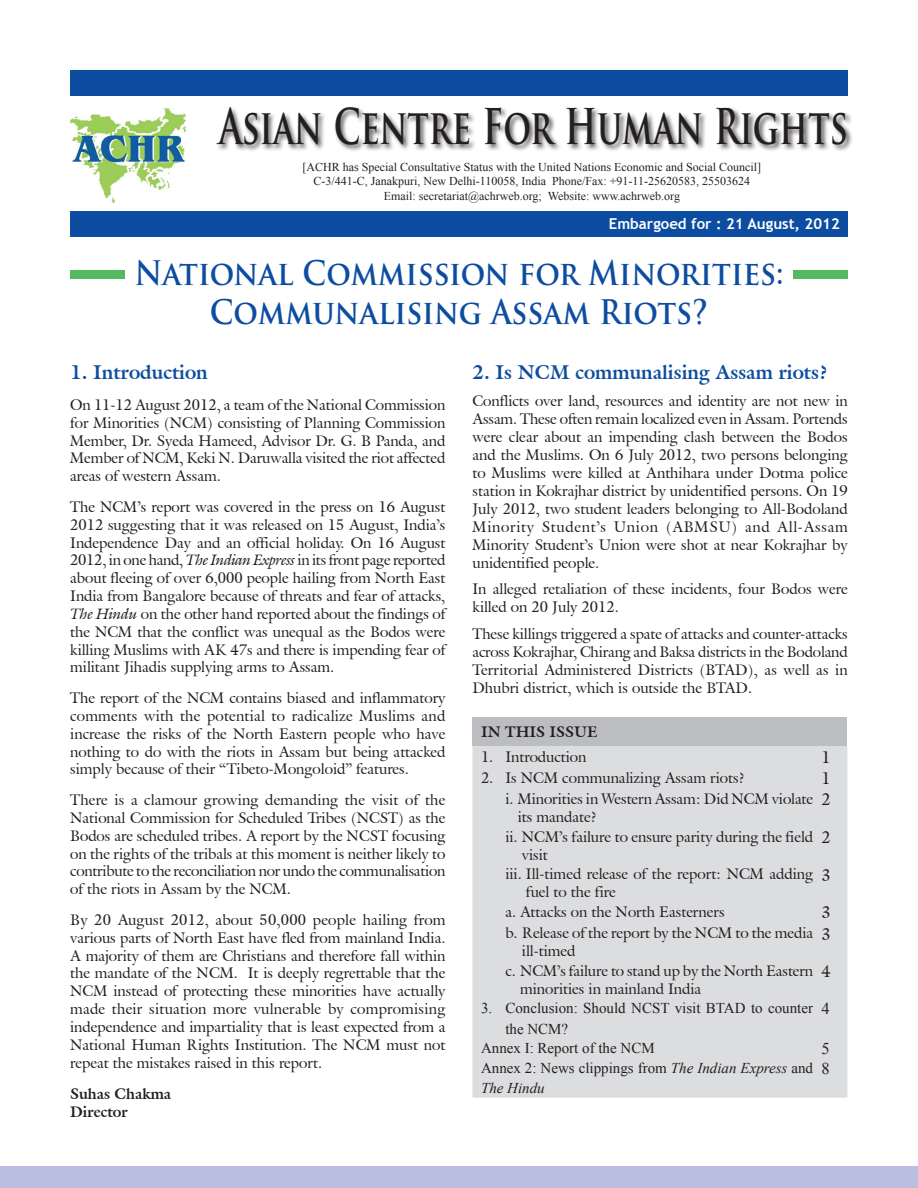
<style>
.page{position:relative;width:918px;height:1188px;background:#fff}
.page>*{position:absolute;margin:0;border:0;box-sizing:border-box;transform-origin:0 0}
.t1{font:700 48px "Trajan Pro";color:#231f20;scale:.7 1}
.t2{font:700 33px/39.6px "Trajan Pro";color:#0d4da1;text-align:center;scale:.9 1}
.para_head{font:700 19.5px "Galliard IT Cby BT";color:#0d4da1}
.BODY_TEXT{font:16.5px "Galliard IT Cby BT";color:#231f20}
.BODY_TEXT-2{font:16.5px "Times New Roman";color:#231f20}
.BODY_TEXT-3{font:15px/17.9px "Galliard IT Cby BT";color:#231f20;text-align:justify}
.BODY_TEXT-4{font:15px/20.7px "Times New Roman";color:#231f20}
.BODY_TEXT-5{font:700 15px "Galliard IT Cby BT";color:#231f20}
.t3{font:700 15px "Trebuchet MS";color:#fff}
.t4{font:12px "Times New Roman";color:#231f20}
.s1{font-style:italic}
</style>
<div class="page">
<div style="left:70px;top:270px;width:778px;height:9px;background:#53ba61"></div>
<div style="left:215px;top:106px;width:702px;height:77px;background:#231f20;opacity:.75"></div>
<div style="left:70px;top:70px;width:778px;height:26px;background:#0d4da1"></div>
<div style="left:70px;top:211px;width:778px;height:26px;background:#0d4da1"></div>
<div style="left:125px;top:254px;width:668px;height:41px;background:#fff"></div>
<img style="left:70px;top:109px;width:116px;height:93px">
<div style="left:0;top:1167px;width:918px;height:21px;background:#babfe0"></div>
<div style="left:472px;top:718px;width:375px;height:28px;background:#bcbdc0"></div>
<div style="left:472px;top:746px;width:375px;height:352px;background:#dcdddf"></div>
<p class="t1" style="left:219px;top:97px;width:900px">Asian Centre For Human Rights</p>
<p class="t4" style="left:303px;top:159px;width:460px">[achr has Special Consultative Status with the United Nations Economic and Social Council]</p>
<p class="t4" style="left:314px;top:173px;width:438px">C-3/441-C, Janakpuri, New Delhi-110058, India Phone/Fax: +91-11-25620583, 25503624</p>
<p class="t4" style="left:384px;top:188px;width:298px">Email: secretariat@achrweb.org; Website: www.achrweb.org</p>
<p class="t3" style="left:609px;top:215px;width:233px">Embargoed for : 21 August, 2012</p>
<p class="t2" style="left:134px;top:253px;width:723px">National Commission for Minorities:<br>Communalising Assam Riots?</p>
<p class="para_head" style="left:70px;top:360px;width:139px">1. Introduction</p>
<p class="BODY_TEXT-3" style="left:70px;top:396px;width:377px">On 11-12 August 2012, a team of the National Commission for Minorities (NCM) consisting of Planning Commission Member, Dr. Syeda Hameed, Advisor Dr. G. B Panda, and Member of NCM, Keki N. Daruwalla visited the riot affected areas of western Assam.</p>
<p class="BODY_TEXT-3" style="left:70px;top:498px;width:377px">The NCM’s report was covered in the press on 16 August 2012 suggesting that it was released on 15 August, India’s Independence Day and an official holiday. On 16 August 2012, in one hand, <span class="s1">The Indian Express</span> in its front page reported about fleeing of over 6,000 people hailing from North East India from Bangalore because of threats and fear of attacks, <span class="s1">The Hindu</span> on the other hand reported about the findings of the NCM that the conflict was unequal as the Bodos were killing Muslims with AK 47s and there is impending fear of militant Jihadis supplying arms to Assam.</p>
<p class="BODY_TEXT-3" style="left:70px;top:689px;width:377px">The report of the NCM contains biased and inflammatory comments with the potential to radicalize Muslims and increase the risks of the North Eastern people who have nothing to do with the riots in Assam but being attacked simply because of their “Tibeto-Mongoloid” features.</p>
<p class="BODY_TEXT-3" style="left:70px;top:791px;width:377px">There is a clamour growing demanding the visit of the National Commission for Scheduled Tribes (NCST) as the Bodos are scheduled tribes. A report by the NCST focusing on the rights of the tribals at this moment is neither likely to contribute to the reconciliation nor undo the communalisation of the riots in Assam by the NCM.</p>
<p class="BODY_TEXT-3" style="left:70px;top:911px;width:377px">By 20 August 2012, about 50,000 people hailing from various parts of North East have fled from mainland India.<br>A majority of them are Christians and therefore fall within the mandate of the NCM. It is deeply regrettable that the NCM instead of protecting these minorities have actually made their situation more vulnerable by compromising independence and impartiality that is least expected from a National Human Rights Institution. The NCM must not repeat the mistakes raised in this report.</p>
<p class="BODY_TEXT-5" style="left:70px;top:1084px;width:102px">Suhas Chakma</p>
<p class="BODY_TEXT-5" style="left:70px;top:1102px;width:59px">Director</p>
<p class="para_head" style="left:472px;top:360px;width:356px">2. Is NCM communalising Assam riots?</p>
<p class="BODY_TEXT-3" style="left:472px;top:391px;width:377px">Conflicts over land, resources and identity are not new in Assam. These often remain localized even in Assam. Portends were clear about an impending clash between the Bodos and the Muslims. On 6 July 2012, two persons belonging to Muslims were killed at Anthihara under Dotma police station in Kokrajhar district by unidentified persons. On 19<br>July 2012, two student leaders belonging to All-Bodoland Minority Student’s Union (ABMSU) and All-Assam Minority Student’s Union were shot at near Kokrajhar by unidentified people.</p>
<p class="BODY_TEXT-3" style="left:472px;top:580px;width:377px">In alleged retaliation of these incidents, four Bodos were killed on 20 July 2012.</p>
<p class="BODY_TEXT-3" style="left:472px;top:624px;width:377px">These killings triggered a spate of attacks and counter-attacks across Kokrajhar, Chirang and Baksa districts in the Bodoland Territorial Administered Districts (BTAD), as well as in Dhubri district, which is outside the BTAD.</p>
<p class="BODY_TEXT-5" style="left:481px;top:722px;width:118px">IN THIS ISSUE</p>
<p class="BODY_TEXT-3" style="left:481px;top:747px;width:14px">1.</p>
<p class="BODY_TEXT-3" style="left:505px;top:747px;width:83px">Introduction</p>
<p class="BODY_TEXT" style="left:822px;top:746px;width:11px">1</p>
<p class="BODY_TEXT-3" style="left:481px;top:768px;width:14px">2.</p>
<p class="BODY_TEXT-3" style="left:505px;top:768px;width:241px">Is NCM communalizing Assam riots?</p>
<p class="BODY_TEXT" style="left:822px;top:767px;width:11px">1</p>
<p class="BODY_TEXT-3" style="left:518px;top:789px;width:297px;text-indent:-12px">i. Minorities in Western Assam: Did NCM violate its mandate?</p>
<p class="BODY_TEXT" style="left:822px;top:788px;width:11px">2</p>
<p class="BODY_TEXT-3" style="left:522px;top:827px;width:293px;text-indent:-16px">ii. NCM’s failure to ensure parity during the field visit</p>
<p class="BODY_TEXT" style="left:822px;top:826px;width:11px">2</p>
<p class="BODY_TEXT-3" style="left:526px;top:865px;width:289px;text-indent:-21px">iii. Ill-timed release of the report: NCM adding fuel to the fire</p>
<p class="BODY_TEXT" style="left:822px;top:864px;width:11px">3</p>
<p class="BODY_TEXT-3" style="left:505px;top:903px;width:221px">a. Attacks on the North Easterners</p>
<p class="BODY_TEXT" style="left:822px;top:902px;width:11px">3</p>
<p class="BODY_TEXT-3" style="left:522px;top:924px;width:293px;text-indent:-17px">b. Release of the report by the NCM to the media ill-timed</p>
<p class="BODY_TEXT" style="left:822px;top:923px;width:11px">3</p>
<p class="BODY_TEXT-3" style="left:520px;top:962px;width:295px;text-indent:-15px">c. NCM’s failure to stand up by the North Eastern minorities in mainland India</p>
<p class="BODY_TEXT" style="left:822px;top:961px;width:11px">4</p>
<p class="BODY_TEXT-4" style="left:481px;top:998px;width:13px">3.</p>
<p class="BODY_TEXT-4" style="left:505px;top:998px;width:309px">Conclusion: Should NCST visit BTAD to counter the NCM?</p>
<p class="BODY_TEXT-2" style="left:822px;top:998px;width:10px">4</p>
<p class="BODY_TEXT-4" style="left:481px;top:1037px;width:175px">Annex I: Report of the NCM</p>
<p class="BODY_TEXT-2" style="left:822px;top:1037px;width:10px">5</p>
<p class="BODY_TEXT-4" style="left:481px;top:1057px;width:334px">Annex 2: News clippings from <span class="s1">The Indian Express</span> and<br><span class="s1">The Hindu</span></p>
<p class="BODY_TEXT-2" style="left:822px;top:1057px;width:10px">8</p>
</div>
